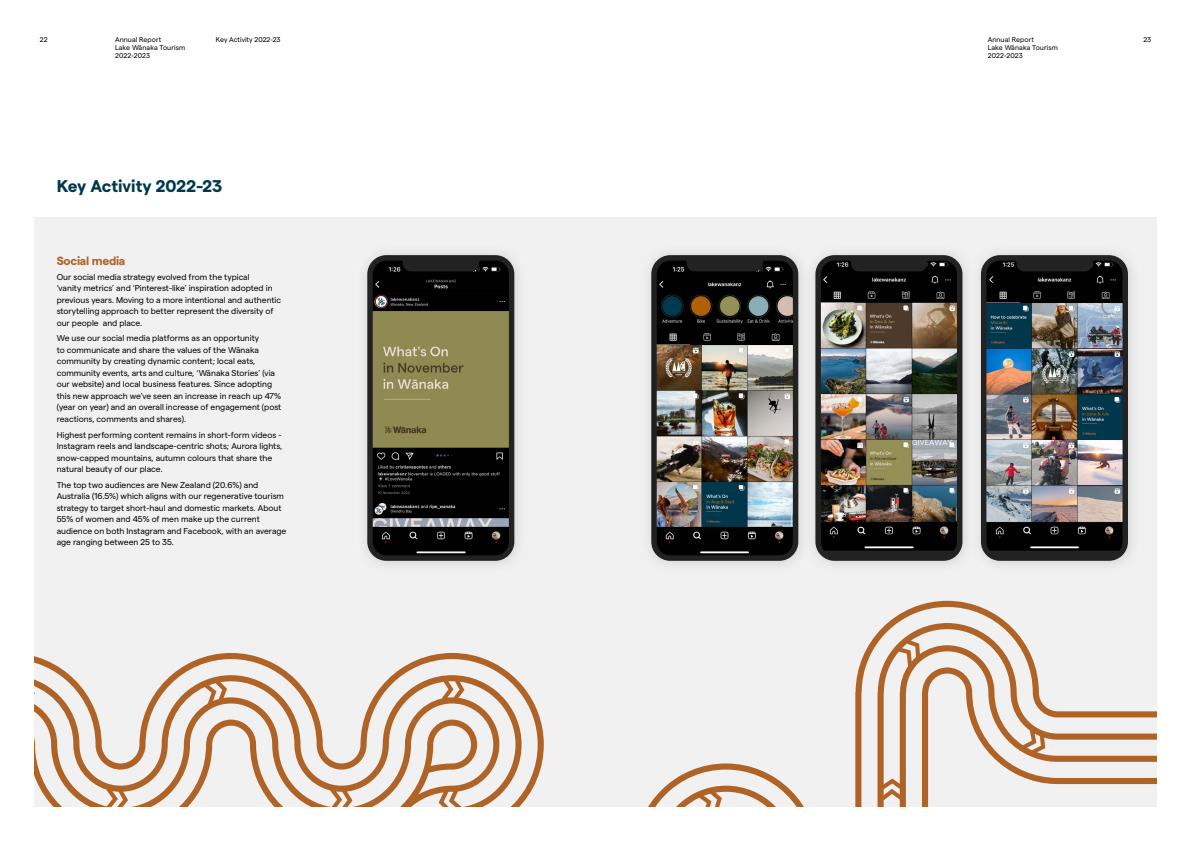
<style>
.page{position:relative;width:1191px;height:842px;background:#fff}
.page>*{position:absolute;margin:0;border:0;box-sizing:border-box;transform-origin:0 0}
.t1{font:700 17px "Matter";color:#00384d}
.t2{font:700 12px "Matter";letter-spacing:-.02em;color:#b06327}
.t3{font:8.5px/11.5px "Matter";color:#000}
.t4{font:7px/8.4px "Matter";letter-spacing:.01em;color:#000}
</style>
<div class="page">
<div style="left:34px;top:217px;width:1123px;height:589px;background:#f1f1f2"></div>
<svg style="left:34px;top:601px;width:1123px;height:205px"></svg>
<div style="left:804px;top:244px;width:171px;height:330px;background:#afafaf;opacity:.5"></div>
<div style="left:815px;top:255px;width:147px;height:306px;border:5px solid #222;border-radius:16px"></div>
<img style="left:821px;top:261px;width:136px;height:290px">
<div style="left:640px;top:244px;width:171px;height:330px;background:#ebebec"></div>
<div style="left:651px;top:255px;width:147px;height:306px;border:5px solid #222;border-radius:16px"></div>
<img style="left:656px;top:261px;width:137px;height:294px">
<div style="left:969px;top:244px;width:171px;height:330px;background:#afafaf;opacity:.5"></div>
<div style="left:981px;top:255px;width:147px;height:306px;border:5px solid #222;border-radius:16px"></div>
<img style="left:986px;top:261px;width:136px;height:290px">
<div style="left:356px;top:244px;width:171px;height:330px;background:#afafaf;opacity:.5"></div>
<div style="left:367px;top:255px;width:147px;height:306px;border:5px solid #222;border-radius:16px"></div>
<img style="left:373px;top:261px;width:136px;height:294px">
<p class="t4" style="left:216px;top:34px;width:66px">Key Activity 2022-23</p>
<p class="t4" style="left:40px;top:34px;width:9px">22</p>
<p class="t4" style="left:987px;top:34px;width:48px">Annual Report</p>
<p class="t4" style="left:1143px;top:34px;width:9px">23</p>
<p class="t4" style="left:987px;top:43px;width:72px">Lake Wānaka Tourism<br>2022-2023</p>
<p class="t4" style="left:115px;top:34px;width:72px">Annual Report<br>Lake Wānaka Tourism<br>2022-2023</p>
<h1 class="t1" style="left:57px;top:173px;width:167px">Key Activity 2022-23</h1>
<h2 class="t2" style="left:57px;top:252px;width:70px">Social media</h2>
<p class="t3" style="left:57px;top:270px;width:226px">Our social media strategy evolved from the typical<br>‘vanity metrics’ and ‘Pinterest-like’ inspiration adopted in previous years. Moving to a more intentional and authentic storytelling approach to better represent the diversity of our people and place.</p>
<p class="t3" style="left:57px;top:332px;width:226px">We use our social media platforms as an opportunity<br>to communicate and share the values of the Wānaka community by creating dynamic content; local eats, community events, arts and culture, ‘Wānaka Stories’ (via our website) and local business features. Since adopting this new approach we’ve seen an increase in reach up 47% (year on year) and an overall increase of engagement (post reactions, comments and shares).</p>
<p class="t3" style="left:57px;top:428px;width:227px">Highest performing content remains in short-form videos - Instagram reels and landscape-centric shots; Aurora lights, snow-capped mountains, autumn colours that share the natural beauty of our place.</p>
<p class="t3" style="left:57px;top:478px;width:231px">The top two audiences are New Zealand (20.6%) and Australia (16.5%) which aligns with our regenerative tourism strategy to target short-haul and domestic markets. About 55% of women and 45% of men make up the current audience on both Instagram and Facebook, with an average age ranging between 25 to 35.</p>
</div>
